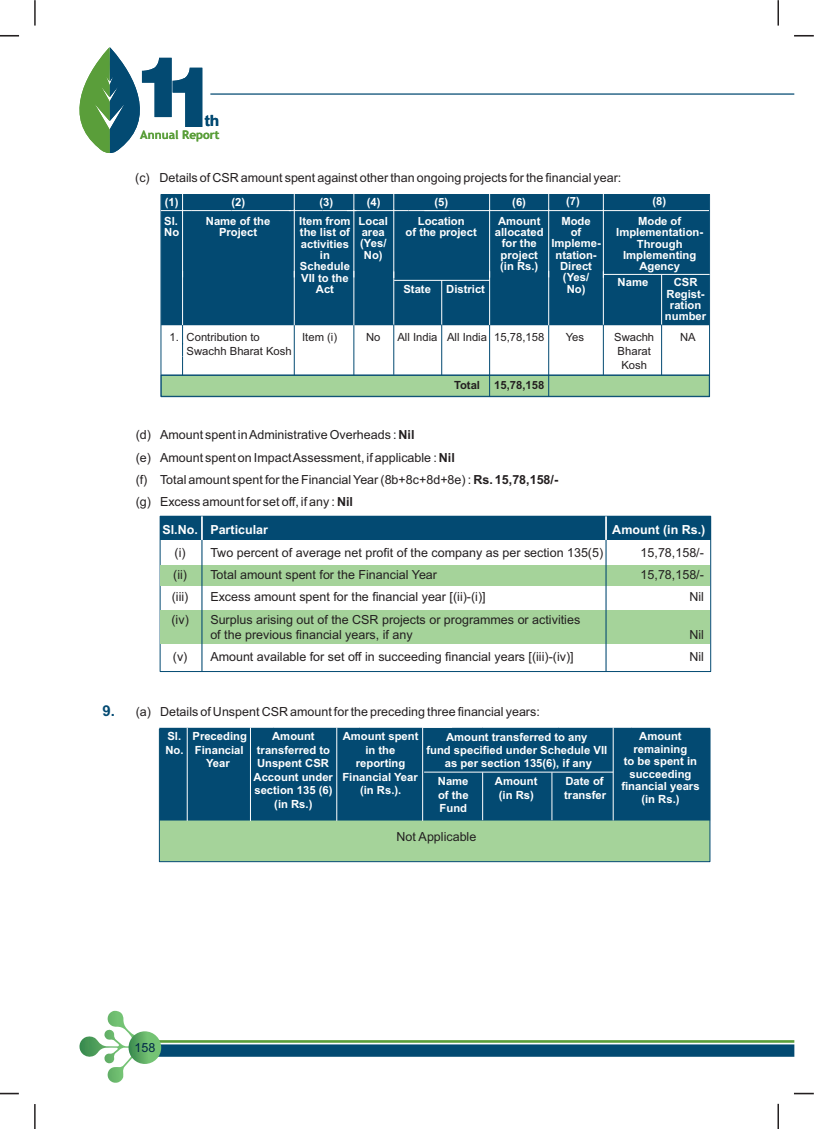
<style>
.page{position:relative;width:814px;height:1129px;background:#fff}
.page>*{position:absolute;margin:0;border:0;box-sizing:border-box;transform-origin:0 0}
.t1{font:900 85.88px "Ultra";color:#034a72}
.t2{font:700 15.5px "Arial";color:#034a72}
.t3{font:12.5px/22.4px "Arial";color:#231f20}
.t4{font:700 12.5px "Arial";color:#fff}
.t5{font:12.5px "Arial";color:#002847}
.t6{font:700 11.88px "Trebuchet MS";color:#5a9e3a}
.t7{font:700 11.25px/11.2px "Arial";color:#fff;text-align:center}
.t8{font:11.25px/13.9px "Arial";color:#231f20;text-align:center}
.t9{font:700 11.25px "Arial";color:#231f20}
.s1{font-weight:700}
.s2{font-weight:700;font-size:15px;color:#034a72}
</style>
<div class="page">
<div style="left:159px;top:728px;width:551px;height:134px;background:#a5d39a"></div>
<div style="left:161px;top:195px;width:548px;height:128px;background:#034a72"></div>
<hr style="left:161px;top:210px;width:30px;height:1px;background:#fff">
<hr style="left:191px;top:210px;width:40px;height:1px;background:#fff">
<hr style="left:231px;top:210px;width:60px;height:1px;background:#fff">
<hr style="left:289px;top:210px;width:33px;height:1px;background:#fff">
<hr style="left:322px;top:210px;width:34px;height:1px;background:#fff">
<hr style="left:347px;top:210px;width:61px;height:1px;background:#fff">
<hr style="left:408px;top:210px;width:40px;height:1px;background:#fff">
<hr style="left:424px;top:210px;width:284px;height:1px;background:#fff">
<hr style="left:394px;top:280px;width:95px;height:1px;background:#fff">
<hr style="left:441px;top:280px;width:1px;height:46px;background:#fff">
<hr style="left:603px;top:274px;width:48px;height:1px;background:#fff">
<svg style="left:548px;top:194px;width:1px;height:15px"></svg>
<hr style="left:548px;top:209px;width:1px;height:68px;background:#fff">
<hr style="left:548px;top:271px;width:1px;height:54px;background:#fff">
<hr style="left:651px;top:274px;width:58px;height:1px;background:#fff">
<hr style="left:661px;top:275px;width:1px;height:51px;background:#fff">
<svg style="left:602px;top:194px;width:1px;height:16px"></svg>
<hr style="left:602px;top:210px;width:1px;height:68px;background:#fff">
<hr style="left:602px;top:271px;width:1px;height:55px;background:#fff">
<svg style="left:393px;top:194px;width:1px;height:16px"></svg>
<hr style="left:393px;top:210px;width:1px;height:68px;background:#fff">
<hr style="left:393px;top:271px;width:1px;height:55px;background:#fff">
<svg style="left:489px;top:194px;width:1px;height:15px"></svg>
<hr style="left:489px;top:209px;width:1px;height:69px;background:#fff">
<hr style="left:489px;top:271px;width:1px;height:54px;background:#fff">
<svg style="left:353px;top:194px;width:1px;height:15px"></svg>
<hr style="left:353px;top:209px;width:1px;height:68px;background:#fff">
<hr style="left:353px;top:271px;width:1px;height:54px;background:#fff">
<svg style="left:294px;top:194px;width:1px;height:15px"></svg>
<hr style="left:294px;top:209px;width:1px;height:68px;background:#fff">
<hr style="left:294px;top:271px;width:1px;height:54px;background:#fff">
<svg style="left:161px;top:323px;width:548px;height:74px"></svg>
<hr style="left:661px;top:324px;width:1px;height:51px;background:#034a72">
<hr style="left:441px;top:324px;width:1px;height:51px;background:#034a72">
<hr style="left:161px;top:375px;width:548px;height:1px;background:#034a72">
<hr style="left:489px;top:325px;width:1px;height:71px;background:#034a72">
<div style="left:160px;top:516px;width:550px;height:24px;background:#034a72"></div>
<div style="left:160px;top:566px;width:550px;height:20px;background:#a5d39a"></div>
<div style="left:160px;top:610px;width:550px;height:33px;background:#a5d39a"></div>
<hr style="left:201px;top:540px;width:1px;height:131px;background:#034a72">
<svg style="left:202px;top:516px;width:1px;height:24px"></svg>
<hr style="left:605px;top:540px;width:1px;height:131px;background:#034a72">
<svg style="left:605px;top:516px;width:1px;height:24px"></svg>
<div style="left:159px;top:728px;width:550px;height:92px;background:#034a72"></div>
<svg style="left:159px;top:727px;width:28px;height:1px"></svg>
<hr style="left:187px;top:727px;width:1px;height:94px;background:#fff">
<hr style="left:612px;top:727px;width:1px;height:93px;background:#fff">
<hr style="left:424px;top:772px;width:189px;height:1px;background:#fff">
<hr style="left:482px;top:772px;width:1px;height:48px;background:#fff">
<hr style="left:551px;top:772px;width:1px;height:48px;background:#fff">
<hr style="left:250px;top:727px;width:1px;height:94px;background:#fff">
<hr style="left:336px;top:727px;width:1px;height:94px;background:#fff">
<hr style="left:422px;top:727px;width:1px;height:94px;background:#fff">
<svg style="left:182px;top:194px;width:1px;height:15px"></svg>
<hr style="left:182px;top:209px;width:1px;height:68px;background:#fff">
<hr style="left:182px;top:271px;width:1px;height:54px;background:#fff">
<svg style="left:79px;top:1010px;width:715px;height:73px"></svg>
<svg style="left:128px;top:1031px;width:33px;height:33px"></svg>
<svg style="left:35px;top:0;width:1px;height:26px"></svg>
<svg style="left:0;top:36px;width:19px;height:1px"></svg>
<svg style="left:0;top:1093px;width:19px;height:1px"></svg>
<svg style="left:777px;top:0;width:1px;height:26px"></svg>
<svg style="left:794px;top:36px;width:19px;height:1px"></svg>
<svg style="left:777px;top:1104px;width:1px;height:25px"></svg>
<svg style="left:794px;top:1093px;width:19px;height:1px"></svg>
<svg style="left:35px;top:1104px;width:1px;height:25px"></svg>
<hr style="left:210px;top:93px;width:584px;height:2px;background:#034a72">
<svg style="left:79px;top:47px;width:61px;height:106px"></svg>
<h1 class="t1" style="left:141px;top:55px;width:78px">11</h1>
<p class="t2" style="left:204px;top:115px;width:16px">th</p>
<p class="t6" style="left:140px;top:130px;width:81px">Annual Report</p>
<p class="t3" style="left:135px;top:168px;width:487px">(c) Details of CSR amount spent against other than ongoing projects for the financial year:</p>
<p class="t7" style="left:165px;top:197px;width:15px">(1)</p>
<p class="t7" style="left:231px;top:197px;width:15px">(2)</p>
<p class="t7" style="left:319px;top:197px;width:15px">(3)</p>
<p class="t7" style="left:366px;top:197px;width:15px">(4)</p>
<p class="t7" style="left:434px;top:197px;width:15px">(5)</p>
<p class="t7" style="left:512px;top:197px;width:15px">(6)</p>
<p class="t7" style="left:566px;top:196px;width:15px">(7)</p>
<p class="t7" style="left:652px;top:196px;width:15px">(8)</p>
<p class="t7" style="left:164px;top:216px;width:16px;text-align:left">Sl.<br>No</p>
<p class="t7" style="left:206px;top:216px;width:66px">Name of the<br>Project</p>
<p class="t7" style="left:299px;top:216px;width:53px">Item from the list of activities in<br>Schedule<br>VII to the<br>Act</p>
<p class="t7" style="left:358px;top:216px;width:31px">Local area (Yes/<br>No)</p>
<p class="t7" style="left:405px;top:216px;width:73px">Location<br>of the project</p>
<p class="t7" style="left:494px;top:216px;width:50px">Amount allocated for the project (in Rs.)</p>
<p class="t7" style="left:551px;top:216px;width:51px">Mode<br>of<br>Impleme&shy;ntation-<br>Direct (Yes/<br>No)</p>
<p class="t7" style="left:616px;top:216px;width:88px">Mode of<br>Implementation-<br>Through<br>Implementing<br>Agency</p>
<p class="t7" style="left:664px;top:278px;width:43px">CSR<br>Regist&shy;ration number</p>
<p class="t7" style="left:617px;top:278px;width:32px">Name</p>
<p class="t7" style="left:403px;top:285px;width:29px">State</p>
<p class="t7" style="left:446px;top:285px;width:40px">District</p>
<p class="t8" style="left:169px;top:332px;width:92px">1. Contribution to</p>
<p class="t8" style="left:302px;top:332px;width:36px">Item (i)</p>
<p class="t8" style="left:366px;top:332px;width:16px">No</p>
<p class="t8" style="left:397px;top:332px;width:148px">All India All India 15,78,158</p>
<p class="t8" style="left:565px;top:332px;width:20px">Yes</p>
<p class="t8" style="left:614px;top:332px;width:42px">Swachh</p>
<p class="t8" style="left:679px;top:332px;width:17px">NA</p>
<p class="t8" style="left:186px;top:345px;width:107px">Swachh Bharat Kosh</p>
<p class="t8" style="left:617px;top:345px;width:35px">Bharat<br>Kosh</p>
<p class="t9" style="left:454px;top:381px;width:28px">Total</p>
<p class="t9" style="left:494px;top:381px;width:52px">15,78,158</p>
<p class="t3" style="left:136px;top:425px;width:424px">(d) Amount spent in Administrative Overheads : <span class="s1">Nil<br></span>(e) Amount spent on Impact Assessment, if applicable : <span class="s1">Nil<br></span>(f) Total amount spent for the Financial Year (8b+8c+8d+8e) : <span class="s1">Rs. 15,78,158/- </span>(g) Excess amount for set off, if any : <span class="s1">Nil</span></p>
<p class="t4" style="left:162px;top:525px;width:107px">Sl.No. Particular</p>
<p class="t4" style="left:612px;top:525px;width:95px">Amount (in Rs.)</p>
<p class="t3" style="left:174px;top:542px;width:430px">(i) Two percent of average net profit of the company as per section 135(5)</p>
<p class="t3" style="left:640px;top:542px;width:65px">15,78,158/-</p>
<p class="t3" style="left:173px;top:565px;width:15px">(ii)</p>
<p class="t3" style="left:210px;top:565px;width:228px">Total amount spent for the Financial Year</p>
<p class="t3" style="left:640px;top:565px;width:65px">15,78,158/-</p>
<p class="t3" style="left:172px;top:587px;width:18px">(iii)</p>
<p class="t3" style="left:210px;top:587px;width:277px">Excess amount spent for the financial year [(ii)-(i)]</p>
<p class="t3" style="left:689px;top:587px;width:16px">Nil</p>
<p class="t3" style="left:171px;top:609px;width:19px">(iv)</p>
<p class="t3" style="left:210px;top:613px;width:371px;line-height:15.4px">Surplus arising out of the CSR projects or programmes or activities of the previous financial years, if any</p>
<p class="t3" style="left:689px;top:625px;width:16px">Nil</p>
<p class="t3" style="left:173px;top:647px;width:402px">(v) Amount available for set off in succeeding financial years [(iii)-(iv)]</p>
<p class="t3" style="left:689px;top:647px;width:16px">Nil</p>
<p class="t3" style="left:103px;top:701px;width:438px"><span class="s2">9.</span> (a) Details of Unspent CSR amount for the preceding three financial years:</p>
<p class="t7" style="left:165px;top:730px;width:20px;line-height:13.5px;text-align:left">Sl.<br>No.</p>
<p class="t7" style="left:192px;top:730px;width:56px;line-height:13.5px">Preceding<br>Financial<br>Year</p>
<p class="t7" style="left:253px;top:730px;width:81px;line-height:13.5px">Amount transferred to<br>Unspent CSR<br>Account under section 135 (6) (in Rs.)</p>
<p class="t7" style="left:342px;top:730px;width:78px;line-height:13.5px">Amount spent in the reporting<br>Financial Year (in Rs.).</p>
<p class="t7" style="left:426px;top:732px;width:182px;line-height:13px">Amount transferred to any<br>fund specified under Schedule VII as per section 135(6), if any</p>
<p class="t7" style="left:621px;top:731px;width:80px;line-height:12.6px">Amount remaining<br>to be spent in succeeding financial years (in Rs.)</p>
<p class="t7" style="left:438px;top:775px;width:32px;line-height:13.5px;text-align:justify">Name of the Fund</p>
<p class="t7" style="left:494px;top:775px;width:44px;line-height:13.5px">Amount (in Rs)</p>
<p class="t7" style="left:564px;top:775px;width:43px;line-height:13.5px;text-align:left">Date of transfer</p>
<p class="t3" style="left:396px;top:826px;width:81px">Not Applicable</p>
<p class="t5" style="left:134px;top:1043px;width:22px">158</p>
</div>
